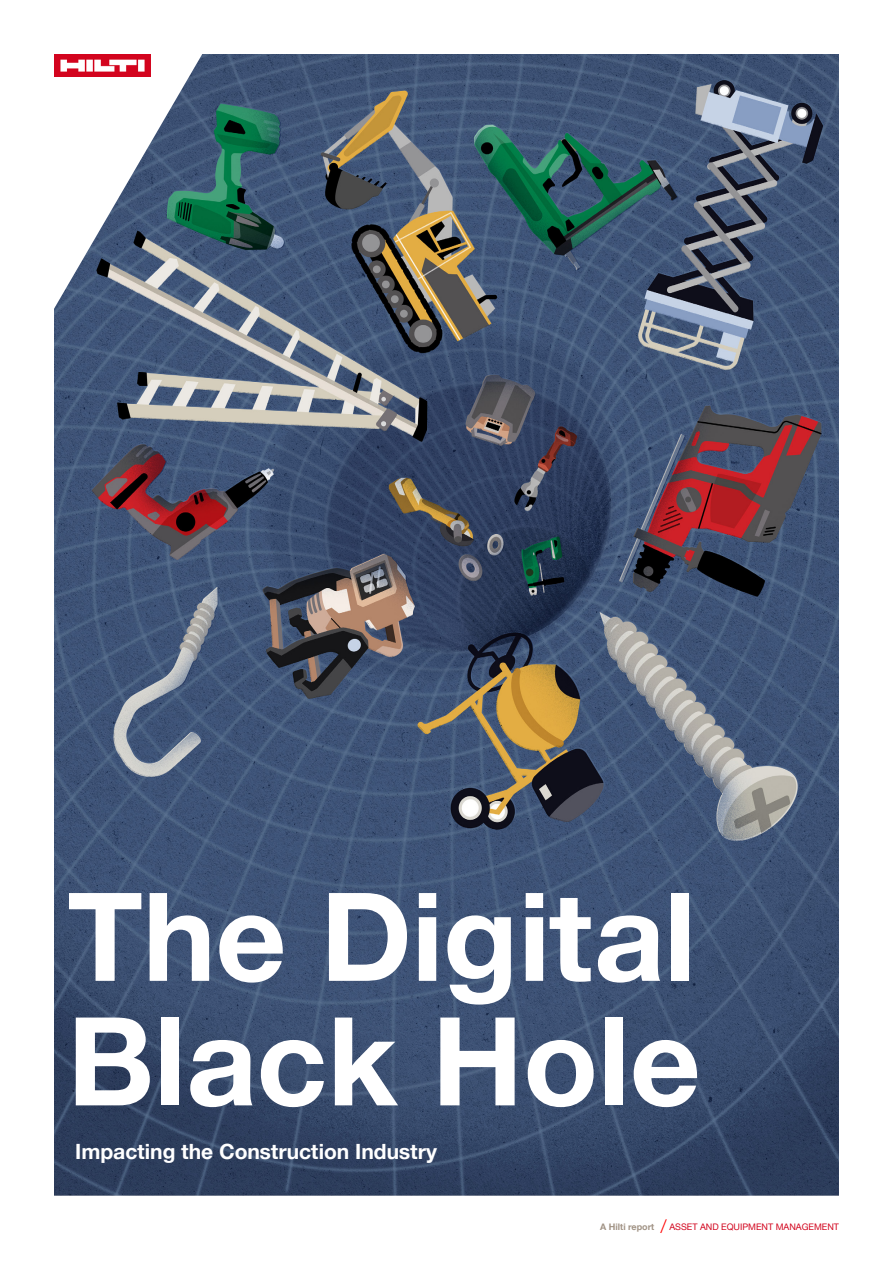
<style>
.page{position:relative;width:893px;height:1263px;background:#fff}
.page>*{position:absolute;margin:0;border:0;box-sizing:border-box;transform-origin:0 0}
.t1{font:700 123px/124.5px "Hilti";color:#fff}
.t2{font:700 21px "Hilti";color:#fff}
.t3{font:9px "Hilti";color:#d2051e}
.s1{font-weight:700;color:#a19385}
.s2{font-size:15px;color:#f00}
</style>
<div class="page">
<img style="left:54px;top:54px;width:785px;height:1142px">
<svg style="left:54px;top:54px;width:180px;height:347px"></svg>
<img style="left:54px;top:54px;width:97px;height:23px">
<p class="t1" style="left:68px;top:876px;width:634px">The Digital<br>Black Hole</p>
<p class="t2" style="left:75px;top:1139px;width:363px">Impacting the Construction Industry</p>
<p class="t3" style="left:600px;top:1222px;width:240px"><span class="s1">A Hilti report</span> <span class="s2">/</span> ASSET AND EQUIPMENT MANAGEMENT</p>
</div>
